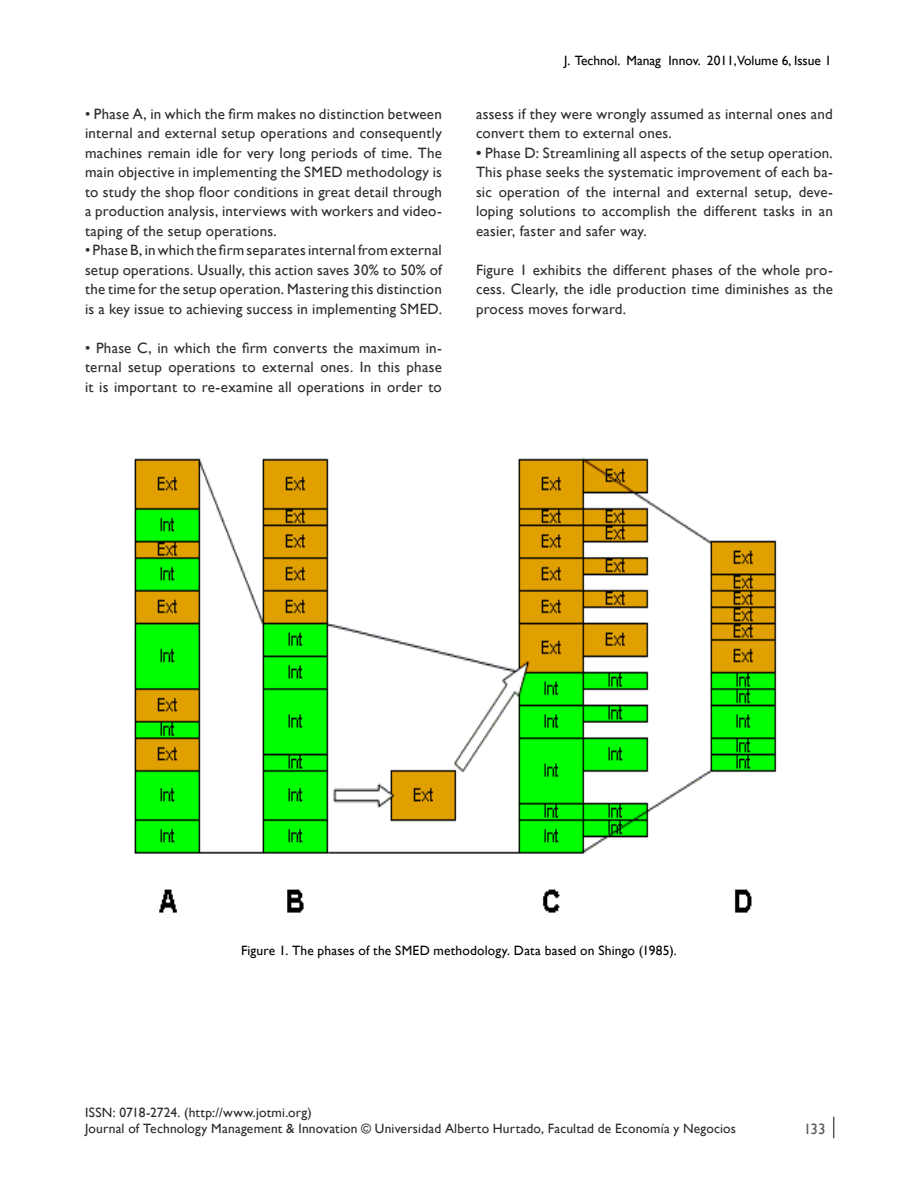
<style>
.page{position:relative;width:918px;height:1188px;background:#fff}
.page>*{position:absolute;margin:0;border:0;box-sizing:border-box;transform-origin:0 0}
.t1{font:15px/19.5px "Gill Sans";letter-spacing:.015em;color:#2d2d2e;text-align:justify}
.t2{font:15px "Gill Sans";color:#58595b}
.t3{font:13.5px/16.2px "Gill Sans";letter-spacing:.015em;color:#29292a}
.t4{font:13.5px "Gill Sans";letter-spacing:.015em;color:#000}
.t5{font:13.5px "Gill Sans";color:#000}
.s1{font-weight:700}
</style>
<div class="page">
<svg style="left:833px;top:1117px;width:1px;height:21px"></svg>
<img style="left:134px;top:457px;width:643px;height:456px">
<p class="t1" style="left:85px;top:104px;width:358px">• Phase A, in which the firm makes no distinction between internal and external setup operations and consequently machines remain idle for very long periods of time. The main objective in implementing the SMED methodology is to study the shop floor conditions in great detail through a production analysis, interviews with workers and video&shy;taping of the setup operations.</p>
<p class="t1" style="left:85px;top:241px;width:359px">• Phase B, in which the firm separates internal from external setup operations. Usually, this action saves 30% to 50% of the time for the setup operation. Mastering this distinction is a key issue to achieving success in implementing SMED.</p>
<p class="t1" style="left:85px;top:338px;width:358px">• Phase C, in which the firm converts the maximum in&shy;ternal setup operations to external ones. In this phase it is important to re-examine all operations in order to</p>
<p class="t5" style="left:564px;top:52px;width:269px">J. Technol. Manag Innov. 2011,Volume 6, Issue 1</p>
<p class="t1" style="left:476px;top:104px;width:358px">assess if they were wrongly assumed as internal ones and convert them to external ones.</p>
<p class="t1" style="left:476px;top:143px;width:358px"><span class="s1">•</span> Phase D: Streamlining all aspects of the setup operation.<br>This phase seeks the systematic improvement of each ba&shy;sic operation of the internal and external setup, deve&shy;loping solutions to accomplish the different tasks in an easier, faster and safer way.</p>
<p class="t1" style="left:476px;top:260px;width:358px">Figure 1 exhibits the different phases of the whole pro&shy;cess. Clearly, the idle production time diminishes as the process moves forward.</p>
<p class="t4" style="left:241px;top:942px;width:437px">Figure 1. The phases of the SMED methodology. Data based on Shingo (1985).</p>
<p class="t3" style="left:85px;top:1105px;width:652px">ISSN: 0718-2724. (http://www.jotmi.org)<br>Journal of Technology Management &amp; Innovation © Universidad Alberto Hurtado, Facultad de Economía y Negocios</p>
<p class="t2" style="left:804px;top:1120px;width:23px">133</p>
</div>
